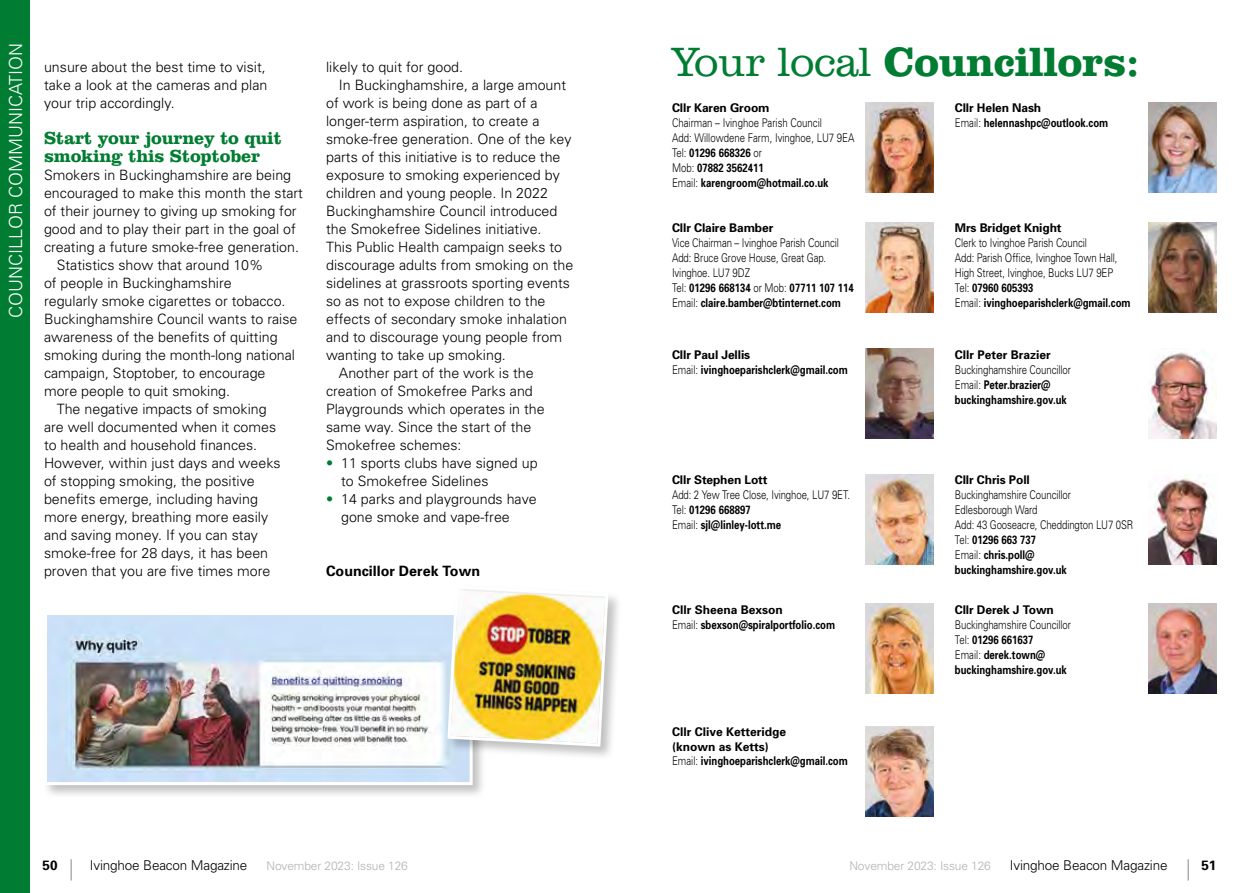
<style>
.page{position:relative;width:1259px;height:893px;background:#fff}
.page>*{position:absolute;margin:0;border:0;box-sizing:border-box;transform-origin:0 0}
.t1{font:700 42px "Clarendon BT";letter-spacing:-.01em;color:#007d32}
.t2{font:700 18px/18px "Clarendon BT";letter-spacing:-.01em;color:#007d32}
.t3{font:300 18px "Univers";color:#fff}
.t4{font:300 14.25px/18px "Univers";color:#000}
.t5{font:700 14.25px "Univers";color:#000}
.t6{font:300 13.5px "Univers";letter-spacing:-.01em;color:#000}
.t7{font:700 13.5px "Univers";color:#000}
.t8{font:300 12px/15px "Univers";letter-spacing:-.01em;color:#000;scale:.8 1}
.t9{font:700 12px/15px "Univers";color:#000}
.t10{font:700 12px/15px "Univers";color:#000;scale:.8 1}
.t11{font:300 12px "Univers";letter-spacing:-.01em;color:#b3b2b2}
.s1{color:#007d32}
.s2{font-weight:300}
.s3{font-weight:700}
</style>
<div class="page">
<svg style="left:71px;top:859px;width:1px;height:21px"></svg>
<svg style="left:1187px;top:859px;width:1px;height:21px"></svg>
<div style="left:42px;top:610px;width:445px;height:189px;background:#000;opacity:.25"></div>
<img style="left:43px;top:611px;width:431px;height:176px">
<div style="left:0;top:0;width:30px;height:893px;background:#007d32"></div>
<div style="left:446px;top:584px;width:176px;height:176px;background:#000;opacity:.25"></div>
<img style="left:446px;top:584px;width:164px;height:164px">
<img style="left:865px;top:102px;width:68px;height:90px">
<img style="left:1148px;top:222px;width:68px;height:90px">
<img style="left:1148px;top:478px;width:68px;height:87px">
<img style="left:1148px;top:604px;width:68px;height:90px">
<img style="left:865px;top:475px;width:68px;height:90px">
<img style="left:865px;top:349px;width:68px;height:90px">
<img style="left:865px;top:222px;width:68px;height:90px">
<img style="left:1148px;top:102px;width:68px;height:90px">
<img style="left:865px;top:604px;width:68px;height:90px">
<img style="left:1148px;top:352px;width:68px;height:87px">
<img style="left:865px;top:726px;width:68px;height:91px">
<p class="t3" style="left:5px;top:318px;width:277px;rotate:-90deg">COUNCILLOR COMMUNICATION</p>
<p class="t4" style="left:44px;top:58px;width:225px;text-align:justify">unsure about the best time to visit, take a look at the cameras and plan your trip accordingly.</p>
<p class="t2" style="left:44px;top:128px;width:239px">Start your journey to quit smoking this Stoptober</p>
<p class="t4" style="left:44px;top:166px;width:249px">Smokers in Buckinghamshire are being</p>
<p class="t4" style="left:44px;top:184px;width:260px">encouraged to make this month the start</p>
<p class="t4" style="left:44px;top:202px;width:254px">of their journey to giving up smoking for</p>
<p class="t4" style="left:44px;top:220px;width:253px">good and to play their part in the goal of</p>
<p class="t4" style="left:44px;top:238px;width:256px">creating a future smoke-free generation.</p>
<p class="t4" style="left:57px;top:256px;width:208px">Statistics show that around 10%</p>
<p class="t4" style="left:44px;top:274px;width:189px">of people in Buckinghamshire</p>
<p class="t4" style="left:44px;top:292px;width:243px">regularly smoke cigarettes or tobacco.</p>
<p class="t4" style="left:44px;top:310px;width:255px">Buckinghamshire Council wants to raise</p>
<p class="t4" style="left:44px;top:328px;width:235px">awareness of the benefits of quitting</p>
<p class="t4" style="left:44px;top:346px;width:253px">smoking during the month-long national</p>
<p class="t4" style="left:44px;top:364px;width:223px">campaign, Stoptober, to encourage</p>
<p class="t4" style="left:44px;top:382px;width:188px">more people to quit smoking.</p>
<p class="t4" style="left:57px;top:400px;width:211px">The negative impacts of smoking</p>
<p class="t4" style="left:44px;top:418px;width:234px">are well documented when it comes</p>
<p class="t4" style="left:44px;top:436px;width:215px">to health and household finances.</p>
<p class="t4" style="left:44px;top:454px;width:238px">However, within just days and weeks</p>
<p class="t4" style="left:44px;top:472px;width:212px">of stopping smoking, the positive</p>
<p class="t4" style="left:44px;top:490px;width:215px">benefits emerge, including having</p>
<p class="t4" style="left:44px;top:508px;width:226px">more energy, breathing more easily</p>
<p class="t4" style="left:44px;top:526px;width:215px">and saving money. If you can stay</p>
<p class="t4" style="left:44px;top:544px;width:226px">smoke-free for 28 days, it has been</p>
<p class="t4" style="left:44px;top:562px;width:228px">proven that you are five times more</p>
<p class="t4" style="left:326px;top:58px;width:138px">likely to quit for good.</p>
<p class="t4" style="left:339px;top:76px;width:229px">In Buckinghamshire, a large amount</p>
<p class="t4" style="left:326px;top:94px;width:213px">of work is being done as part of a</p>
<p class="t4" style="left:326px;top:111px;width:215px">longer-term aspiration, to create a</p>
<p class="t4" style="left:326px;top:129px;width:247px">smoke-free generation. One of the key</p>
<p class="t4" style="left:326px;top:147px;width:236px">parts of this initiative is to reduce the</p>
<p class="t4" style="left:326px;top:165px;width:235px">exposure to smoking experienced by</p>
<p class="t4" style="left:326px;top:183px;width:223px">children and young people. In 2022</p>
<p class="t4" style="left:326px;top:201px;width:233px">Buckinghamshire Council introduced</p>
<p class="t4" style="left:326px;top:219px;width:217px">the Smokefree Sidelines initiative.</p>
<p class="t4" style="left:326px;top:237px;width:237px">This Public Health campaign seeks to</p>
<p class="t4" style="left:326px;top:255px;width:249px">discourage adults from smoking on the</p>
<p class="t4" style="left:326px;top:273px;width:245px">sidelines at grassroots sporting events</p>
<p class="t4" style="left:326px;top:291px;width:221px">so as not to expose children to the</p>
<p class="t4" style="left:326px;top:309px;width:242px">effects of secondary smoke inhalation</p>
<p class="t4" style="left:326px;top:327px;width:238px">and to discourage young people from</p>
<p class="t4" style="left:326px;top:345px;width:181px">wanting to take up smoking.</p>
<p class="t4" style="left:339px;top:363px;width:196px">Another part of the work is the</p>
<p class="t4" style="left:326px;top:381px;width:208px">creation of Smokefree Parks and</p>
<p class="t4" style="left:326px;top:399px;width:220px">Playgrounds which operates in the</p>
<p class="t4" style="left:326px;top:417px;width:207px">same way. Since the start of the</p>
<p class="t4" style="left:326px;top:435px;width:137px">Smokefree schemes:</p>
<p class="t4" style="left:341px;top:453px;width:198px;text-indent:-15px"><span class="s1">•</span> 11 sports clubs have signed up to Smokefree Sidelines</p>
<p class="t4" style="left:341px;top:489px;width:197px;text-indent:-15px"><span class="s1">•</span> 14 parks and playgrounds have gone smoke and vape-free</p>
<p class="t5" style="left:326px;top:562px;width:155px">Councillor Derek Town</p>
<h1 class="t1" style="left:672px;top:36px;width:469px"><span class="s2">Your local</span> Councillors:</h1>
<p class="t9" style="left:672px;top:100px;width:99px">Cllr Karen Groom</p>
<p class="t8" style="left:672px;top:115px;width:230px">Chairman – Ivinghoe Parish Council<br>Add: Willowdene Farm, Ivinghoe, LU7 9EA<br>Tel: <span class="s3">01296 668326</span> or<br>Mob: <span class="s3">07882 3562411<br></span>Email: <span class="s3">karengroom@hotmail.co.uk</span></p>
<p class="t9" style="left:955px;top:220px;width:108px">Mrs Bridget Knight</p>
<p class="t8" style="left:955px;top:235px;width:221px">Clerk to Ivinghoe Parish Council<br>Add: Parish Office, Ivinghoe Town Hall, High Street, Ivinghoe, Bucks LU7 9EP Tel: <span class="s3">07960 605393<br></span>Email: <span class="s3">ivinghoeparishclerk@gmail.com</span></p>
<p class="t9" style="left:955px;top:100px;width:155px">Cllr Helen Nash<br><span class="s2">Email:</span> helennashpc@outlook.com</p>
<p class="t9" style="left:672px;top:220px;width:103px">Cllr Claire Bamber</p>
<p class="t8" style="left:672px;top:235px;width:229px">Vice Chairman – Ivinghoe Parish Council Add: Bruce Grove House, Great Gap.<br>Ivinghoe. LU7 9DZ<br>Tel: <span class="s3">01296 668134</span> or Mob: <span class="s3">07711 107 114<br></span>Email: <span class="s3">claire.bamber@btinternet.com</span></p>
<p class="t9" style="left:672px;top:346px;width:177px">Cllr Paul Jellis<br><span class="s2">Email:</span> ivinghoeparishclerk@gmail.com</p>
<p class="t9" style="left:672px;top:472px;width:97px">Cllr Stephen Lott</p>
<p class="t8" style="left:672px;top:487px;width:224px">Add: 2 Yew Tree Close, Ivinghoe, LU7 9ET.<br>Tel: <span class="s3">01296 668897<br></span>Email: <span class="s3">sjl@linley-lott.me</span></p>
<p class="t9" style="left:672px;top:601px;width:165px">Cllr Sheena Bexson<br><span class="s2">Email:</span> sbexson@spiralportfolio.com</p>
<p class="t9" style="left:672px;top:724px;width:116px">Cllr Clive Ketteridge (known as Ketts)</p>
<p class="t10" style="left:672px;top:752px;width:221px"><span class="s2">Email:</span> ivinghoeparishclerk@gmail.com</p>
<p class="t9" style="left:955px;top:346px;width:98px">Cllr Peter Brazier</p>
<p class="t10" style="left:955px;top:361px;width:147px"><span class="s2">Buckinghamshire Councillor<br>Email:</span> Peter.brazier@ buckinghamshire.gov.uk</p>
<p class="t9" style="left:955px;top:472px;width:77px">Cllr Chris Poll</p>
<p class="t8" style="left:955px;top:487px;width:225px">Buckinghamshire Councillor<br>Edlesborough Ward<br>Add: 43 Gooseacre, Cheddington LU7 0SR<br>Tel: <span class="s3">01296 663 737<br></span>Email: <span class="s3">chris.poll@ buckinghamshire.gov.uk</span></p>
<p class="t9" style="left:955px;top:601px;width:101px">Cllr Derek J Town</p>
<p class="t10" style="left:955px;top:616px;width:147px"><span class="s2">Buckinghamshire Councillor<br>Tel:</span> 01296 661637<br><span class="s2">Email:</span> derek.town@ buckinghamshire.gov.uk</p>
<p class="t7" style="left:43px;top:856px;width:17px">50</p>
<p class="t6" style="left:90px;top:857px;width:159px">Ivinghoe Beacon Magazine</p>
<p class="t11" style="left:266px;top:858px;width:143px">November 2023: Issue 126</p>
<p class="t11" style="left:849px;top:858px;width:143px">November 2023: Issue 126</p>
<p class="t6" style="left:1010px;top:857px;width:159px">Ivinghoe Beacon Magazine</p>
<p class="t7" style="left:1201px;top:856px;width:17px">51</p>
</div>
